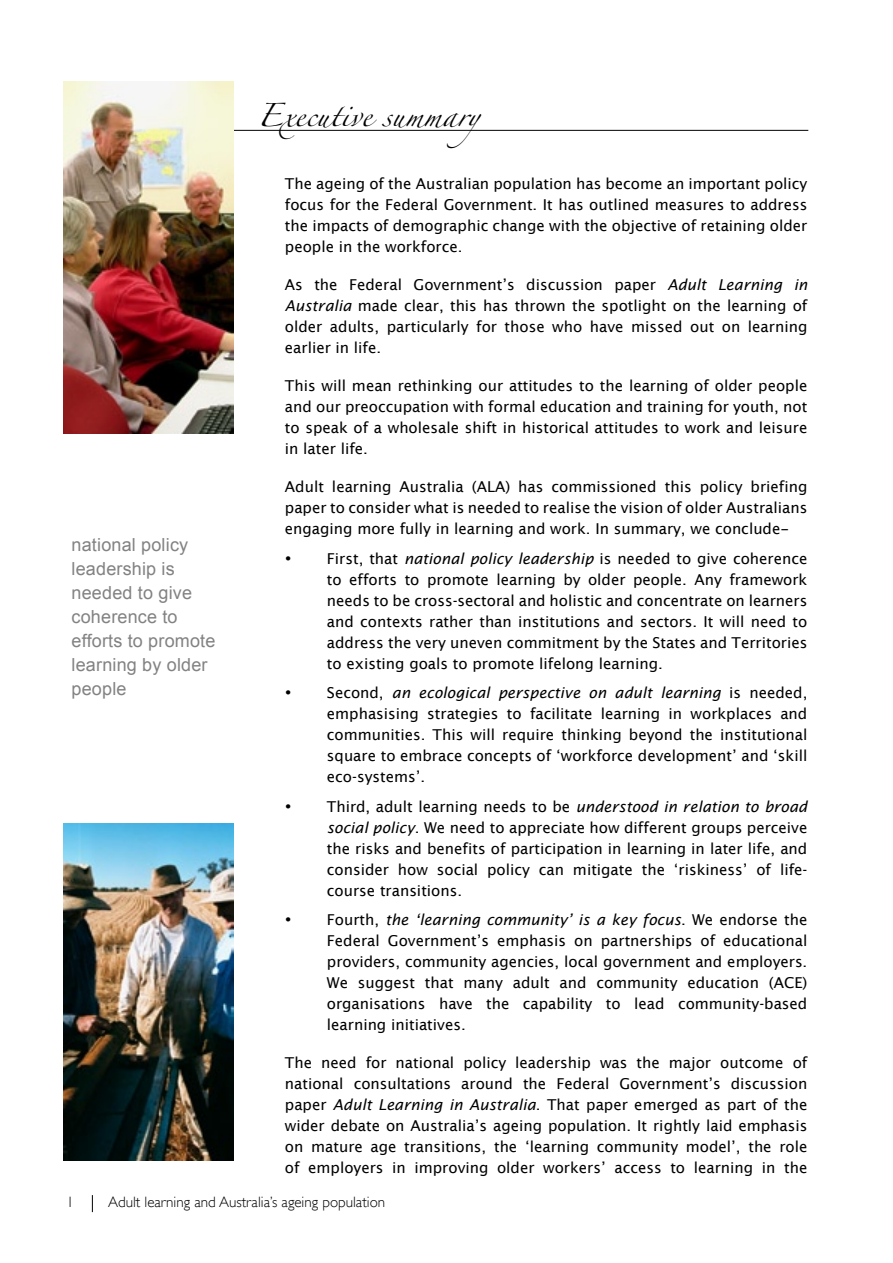
<style>
.page{position:relative;width:893px;height:1263px;background:#fff}
.page>*{position:absolute;margin:0;border:0;box-sizing:border-box;transform-origin:0 0}
.t1{font:21px "Zapfino";color:#000}
.t2{font:18px/24px "Arial";letter-spacing:.01em;color:#828282}
.t3{font:15px/21px "Lucida Sans";color:#000;text-align:justify}
.t4{font:300 15px "Gill Sans";color:#000}
.s1{font-style:italic}
.s2{font-family:"Lucida Grande"}
</style>
<div class="page">
<svg style="left:92px;top:1195px;width:1px;height:17px"></svg>
<hr style="left:68px;top:130px;width:740px;height:1px;background:#000">
<img style="left:64px;top:823px;width:169px;height:337px">
<img style="left:64px;top:81px;width:170px;height:353px">
<p class="t2" style="left:72px;top:533px;width:145px">national policy leadership is needed to give coherence to efforts to promote learning by older people</p>
<h1 class="t1" style="left:257px;top:106px;width:246px">Executive summary</h1>
<p class="t3" style="left:285px;top:173px;width:524px">The ageing of the Australian population has become an important policy focus for the Federal Government. It has outlined measures to address the impacts of demographic change with the objective of retaining older people in the workforce.</p>
<p class="t3" style="left:285px;top:274px;width:524px">As the Federal Government’s discussion paper <span class="s1">Adult Learning in Australia</span> made clear, this has thrown the spotlight on the learning of older adults, particularly for those who have missed out on learning earlier in life.</p>
<p class="t3" style="left:285px;top:375px;width:524px">This will mean rethinking our attitudes to the learning of older people and our preoccupation with formal education and training for youth, not to speak of a wholesale shift in historical attitudes to work and leisure in later life.</p>
<p class="t3" style="left:285px;top:476px;width:524px">Adult learning Australia (ALA) has commissioned this policy briefing paper to consider what is needed to realise the vision of older Australians engaging more fully in learning and work. In summary, we conclude<span class="s2">-</span></p>
<p class="t3" style="left:327px;top:548px;width:482px;text-indent:-42px">• First, that <span class="s1">national policy leadership</span> is needed to give coherence to efforts to promote learning by older people. Any framework needs to be cross-sectoral and holistic and concentrate on learners and contexts rather than institutions and sectors. It will need to address the very uneven commitment by the States and Territories to existing goals to promote lifelong learning.</p>
<p class="t3" style="left:327px;top:682px;width:482px;text-indent:-42px">• Second, <span class="s1">an ecological perspective on adult learning</span> is needed, emphasising strategies to facilitate learning in workplaces and communities. This will require thinking beyond the institutional square to embrace concepts of ‘workforce development’ and ‘skill eco-systems’.</p>
<p class="t3" style="left:327px;top:796px;width:482px;text-indent:-42px">• Third, adult learning needs to be <span class="s1">understood in relation to broad social policy</span>. We need to appreciate how different groups perceive the risks and benefits of participation in learning in later life, and consider how social policy can mitigate the ‘riskiness’ of life&shy;course transitions.</p>
<p class="t3" style="left:327px;top:909px;width:482px;text-indent:-42px">• Fourth, <span class="s1">the ‘learning community’ is a key focus</span>. We endorse the Federal Government’s emphasis on partnerships of educational providers, community agencies, local government and employers.<br>We suggest that many adult and community education (ACE) organisations have the capability to lead community-based learning initiatives.</p>
<p class="t3" style="left:285px;top:1052px;width:524px">The need for national policy leadership was the major outcome of national consultations around the Federal Government’s discussion paper <span class="s1">Adult Learning in Australia</span>. That paper emerged as part of the wider debate on Australia’s ageing population. It rightly laid emphasis on mature age transitions, the ‘learning community model’, the role of employers in improving older workers’ access to learning in the</p>
<p class="t4" style="left:66px;top:1194px;width:9px">1</p>
<p class="t4" style="left:108px;top:1194px;width:279px">Adult learning and Australia’s ageing population</p>
</div>
